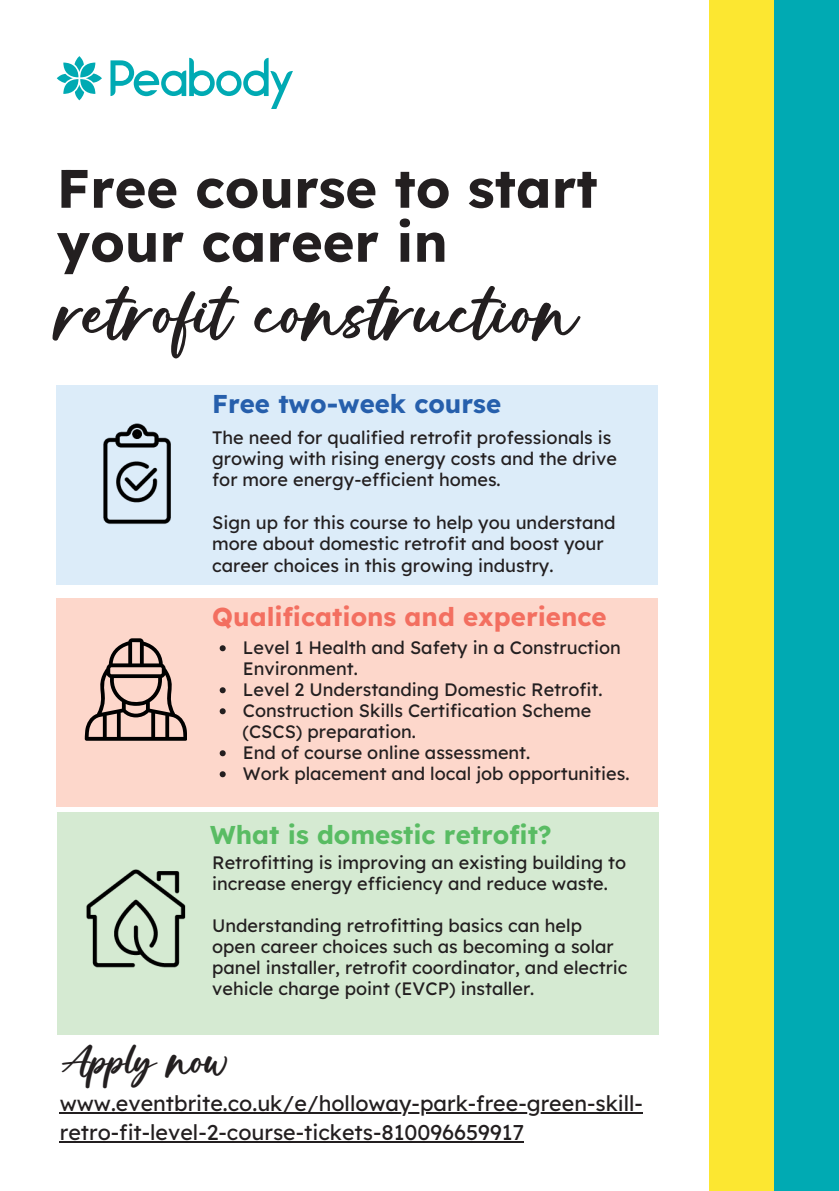
<style>
.page{position:relative;width:839px;height:1191px;background:#fff}
.page>*{position:absolute;margin:0;border:0;box-sizing:border-box;transform-origin:0 0}
.t1{font:74px "Natural";color:#231f20}
.t2{font:700 54px/54px "Lexend Deca";color:#231f20}
.t3{font:44.4px "Natural";letter-spacing:-.015em;color:#231f20}
.t4{font:700 25.8px "Lexend Deca";color:#f36f60}
.t5{font:700 25.8px "Lexend Deca";color:#59bc63}
.t6{font:700 25.8px "Lexend Deca";color:#265fac}
.t7{font:21.4px/28.4px "Lexend Deca";color:#231f20}
.t8{font:18px/21px "Lexend Deca";color:#231f20}
</style>
<div class="page">
<svg style="left:110px;top:58px;width:183px;height:51px"></svg>
<svg style="left:57px;top:56px;width:45px;height:44px"></svg>
<div style="left:709px;top:0;width:129px;height:1191px;background:#fce731"></div>
<div style="left:774px;top:0;width:64px;height:1191px;background:#00aab3"></div>
<div style="left:57px;top:385px;width:601px;height:200px;background:#dcecf9"></div>
<div style="left:57px;top:812px;width:601px;height:222px;background:#d5ead2"></div>
<div style="left:57px;top:598px;width:601px;height:209px;background:#fdd7cb"></div>
<img style="left:103px;top:423px;width:68px;height:101px">
<img style="left:86px;top:869px;width:100px;height:99px">
<svg style="left:85px;top:639px;width:101px;height:102px"></svg>
<svg style="left:220px;top:645px;width:6px;height:6px"></svg>
<svg style="left:220px;top:687px;width:6px;height:6px"></svg>
<svg style="left:220px;top:708px;width:6px;height:6px"></svg>
<svg style="left:220px;top:750px;width:6px;height:6px"></svg>
<svg style="left:220px;top:771px;width:6px;height:6px"></svg>
<hr style="left:60px;top:1113px;width:583px;height:1px;background:#231f20">
<hr style="left:60px;top:1141px;width:464px;height:2px;background:#231f20">
<p class="t2" style="left:57px;top:161px;width:542px">Free course to start your career in</p>
<p class="t1" style="left:60px;top:280px;width:519px">retrofit construction</p>
<p class="t6" style="left:212px;top:387px;width:290px">Free two-week course</p>
<h4 class="t8" style="left:212px;top:426px;width:406px">The need for qualified retrofit professionals is growing with rising energy costs and the drive for more energy-efficient homes.</h4>
<p class="t8" style="left:212px;top:511px;width:405px">Sign up for this course to help you understand more about domestic retrofit and boost your career choices in this growing industry.</p>
<p class="t4" style="left:212px;top:600px;width:396px">Qualifications and experience</p>
<h4 class="t8" style="left:243px;top:637px;width:380px">Level 1 Health and Safety in a Construction<br>Environment.</h4>
<p class="t8" style="left:243px;top:679px;width:361px">Level 2 Understanding Domestic Retrofit.</p>
<p class="t8" style="left:243px;top:700px;width:350px">Construction Skills Certification Scheme</p>
<p class="t8" style="left:242px;top:721px;width:175px">(CSCS) preparation.</p>
<h4 class="t8" style="left:243px;top:742px;width:289px">End of course online assessment.</h4>
<p class="t8" style="left:243px;top:763px;width:388px">Work placement and local job opportunities.</p>
<p class="t5" style="left:210px;top:818px;width:343px">What is domestic retrofit?</p>
<p class="t8" style="left:212px;top:852px;width:415px">Retrofitting is improving an existing building to increase energy efficiency and reduce waste.</p>
<p class="t8" style="left:212px;top:915px;width:417px">Understanding retrofitting basics can help open career choices such as becoming a solar panel installer, retrofit coordinator, and electric vehicle charge point (EVCP) installer.</p>
<p class="t3" style="left:60px;top:1041px;width:172px">Apply now</p>
<h3 class="t7" style="left:60px;top:1089px;width:584px">www.eventbrite.co.uk/e/holloway-park-free-green-skill&shy;retro-fit-level-2-course-tickets-810096659917</h3>
</div>
